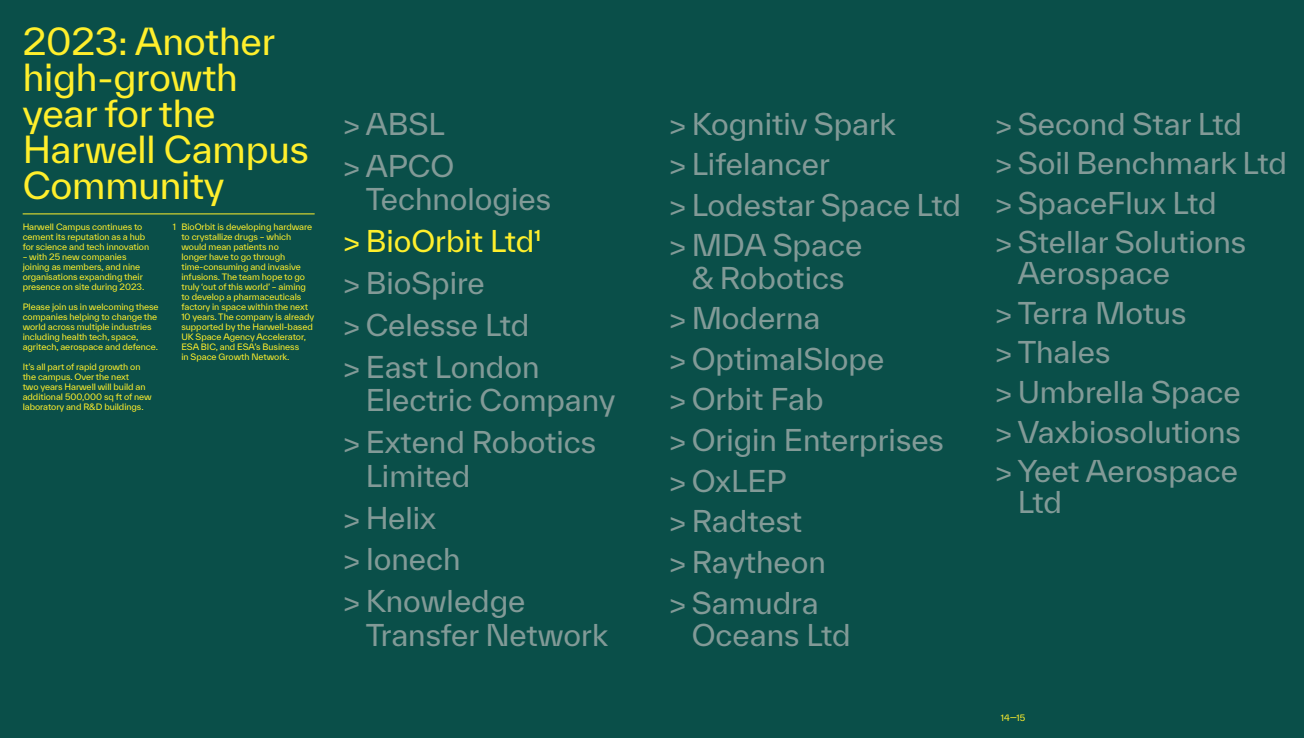
<style>
.page{position:relative;width:1304px;height:738px;background:#fff}
.page>*{position:absolute;margin:0;border:0;box-sizing:border-box;transform-origin:0 0}
.t1{font:36px/36px "TWK Everett";letter-spacing:-.005em;color:#ffef2c}
.t2{font:29px/40.6px "TWK Everett";color:#829a97}
.t3{font:29px "TWK Everett";color:#ffef2c}
.t4{font:8.5px/10px "TWK Everett";letter-spacing:-.005em;color:#ffef2c}
</style>
<div class="page">
<div style="left:0;top:0;width:1304px;height:737px;background:#0a4f49"></div>
<hr style="left:23px;top:213px;width:292px;height:1px;background:#ffef2c">
<h1 class="t1" style="left:23px;top:23px;width:288px">2023: Another high-growth year for the<br>Harwell Campus<br>Community</h1>
<p class="t4" style="left:23px;top:221px;width:128px">Harwell Campus continues to cement its reputation as a hub for science and tech innovation</p>
<p class="t4" style="left:23px;top:251px;width:123px">– with 25 new companies joining as members, and nine organisations expanding their presence on site during 2023.</p>
<p class="t4" style="left:23px;top:301px;width:138px">Please join us in welcoming these companies helping to change the world across multiple industries including health tech, space, agritech, aerospace and defence.</p>
<p class="t4" style="left:23px;top:361px;width:131px">It’s all part of rapid growth on the campus. Over the next<br>two years Harwell will build an additional 500,000 sq ft of new laboratory and R&amp;D buildings.</p>
<p class="t4" style="left:181px;top:221px;width:134px;text-indent:-8px">1 BioOrbit is developing hardware to crystallize drugs – which would mean patients no<br>longer have to go through time-consuming and invasive infusions. The team hope to go truly ‘out of this world’ – aiming to develop a pharmaceuticals factory in space within the next<br>10 years. The company is already supported by the Harwell-based<br>UK Space Agency Accelerator,<br>ESA BIC, and ESA’s Business<br>in Space Growth Network.</p>
<h2 class="t2" style="left:343px;top:102px;width:113px;line-height:41.9px">&gt; ABSL &gt; APCO</h2>
<h2 class="t2" style="left:366px;top:178px;width:187px">Technologies</h2>
<h2 class="t3" style="left:343px;top:221px;width:199px">&gt; BioOrbit Ltd1</h2>
<h2 class="t2" style="left:343px;top:261px;width:198px;line-height:41.9px">&gt; BioSpire<br>&gt; Celesse Ltd &gt; East London</h2>
<h2 class="t2" style="left:343px;top:378px;width:274px;line-height:41.9px;text-indent:23px">Electric Company &gt; Extend Robotics</h2>
<h2 class="t2" style="left:343px;top:454px;width:184px;line-height:41.9px;text-indent:23px">Limited<br>&gt; Helix<br>&gt; Ionech<br>&gt; Knowledge</h2>
<h2 class="t2" style="left:366px;top:613px;width:244px">Transfer Network</h2>
<h2 class="t2" style="left:669px;top:103px;width:293px">&gt; Kognitiv Spark<br>&gt; Lifelancer<br>&gt; Lodestar Space Ltd &gt; MDA Space</h2>
<h2 class="t2" style="left:669px;top:257px;width:276px;text-indent:23px">&amp; Robotics<br>&gt; Moderna<br>&gt; OptimalSlope<br>&gt; Orbit Fab<br>&gt; Origin Enterprises &gt; OxLEP<br>&gt; Radtest<br>&gt; Raytheon<br>&gt; Samudra</h2>
<h2 class="t2" style="left:692px;top:613px;width:161px">Oceans Ltd</h2>
<h2 class="t2" style="left:995px;top:103px;width:293px;line-height:39.5px">&gt; Second Star Ltd<br>&gt; Soil Benchmark Ltd &gt; SpaceFlux Ltd<br>&gt; Stellar Solutions</h2>
<h2 class="t2" style="left:995px;top:253px;width:247px;line-height:39.5px;text-indent:23px">Aerospace<br>&gt; Terra Motus<br>&gt; Thales<br>&gt; Umbrella Space &gt; Vaxbiosolutions &gt; Yeet Aerospace</h2>
<h2 class="t2" style="left:1018px;top:481px;width:46px">Ltd</h2>
<p class="t4" style="left:1001px;top:712px;width:26px">14—15</p>
</div>
